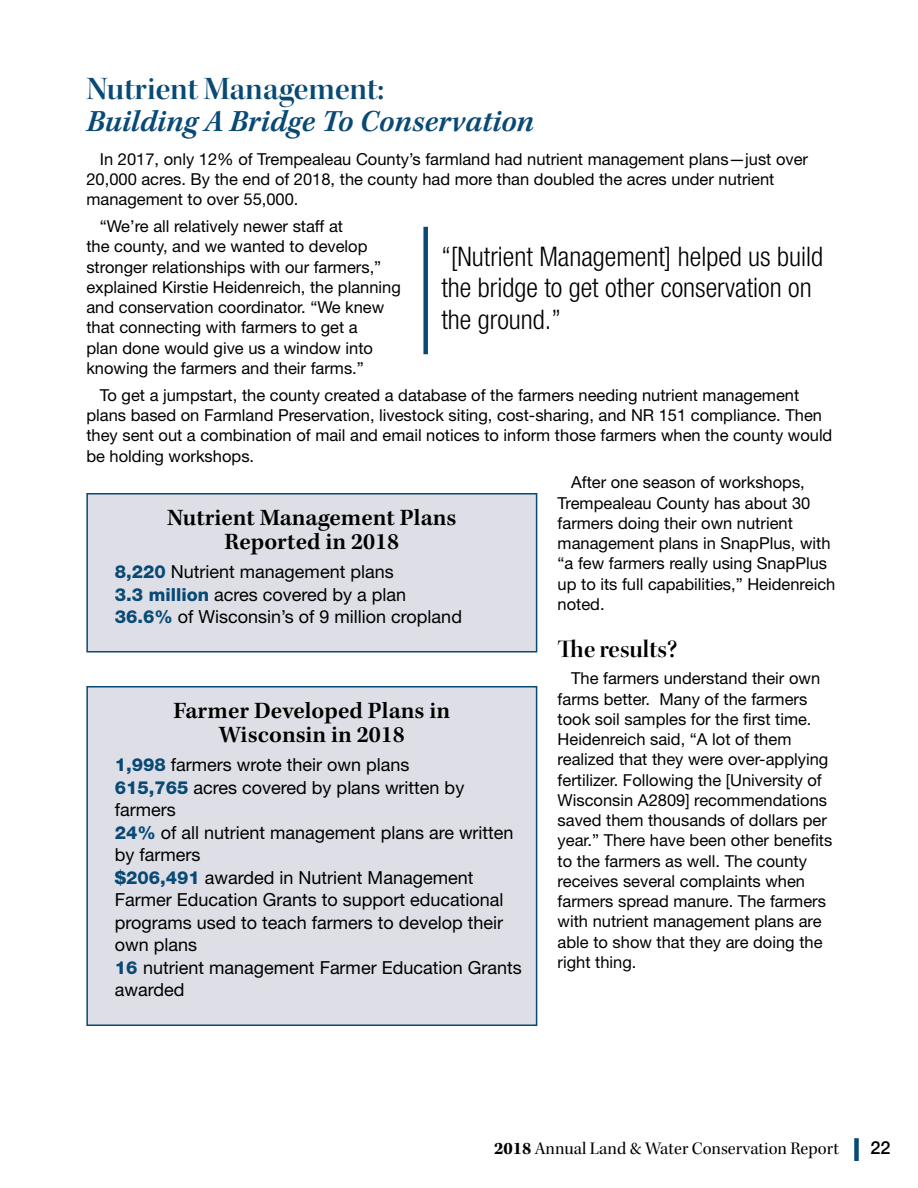
<style>
.page{position:relative;width:918px;height:1188px;background:#fff}
.page>*{position:absolute;margin:0;border:0;box-sizing:border-box;transform-origin:0 0}
.t1{font:33px "Kepler Std Semibold Disp";color:#084975}
.t2{font:italic 600 31.5px "Kepler Std";color:#084975}
.t3{font:300 condensed 27px/31.5px "Helvetica Neue LT Std";color:#000}
.t4{font:25.5px "Kepler Std Semibold Disp";color:#000}
.t5{font:600 24px/24px "Kepler Std";color:#000;text-align:center}
.t6{font:18px/22.5px "Helvetica Neue LT Std";color:#000}
.t7{font:18px "Kepler Std Subh";color:#000}
.t8{font:500 18px "Helvetica Neue LT Std";color:#000}
.t9{font:16.5px/20.2px "Helvetica Neue LT Std";color:#000}
.s1{font-weight:800;color:#084975}
.s2{font-family:"Kepler Std";font-weight:700}
</style>
<div class="page">
<div style="left:854px;top:1138px;width:5px;height:23px;background:#084975"></div>
<div style="left:87px;top:687px;width:450px;height:338px;background:#dddee6"></div>
<div style="left:86px;top:686px;width:451px;height:340px;border:2px solid #084975"></div>
<div style="left:423px;top:227px;width:5px;height:127px;background:#084975"></div>
<div style="left:87px;top:494px;width:450px;height:158px;background:#dddee6"></div>
<div style="left:86px;top:493px;width:451px;height:160px;border:2px solid #084975"></div>
<h1 class="t1" style="left:86px;top:70px;width:299px">Nutrient Management:</h1>
<h2 class="t2" style="left:86px;top:103px;width:449px">Building A Bridge To Conservation</h2>
<p class="t9" style="left:86px;top:148px;width:723px;text-indent:13px">In 2017, only 12% of Trempealeau County’s farmland had nutrient management plans—just over<br>20,000 acres. By the end of 2018, the county had more than doubled the acres under nutrient management to over 55,000.</p>
<p class="t9" style="left:86px;top:216px;width:316px;text-indent:13px">“We’re all relatively newer staff at<br>the county, and we wanted to develop stronger relationships with our farmers,” explained Kirstie Heidenreich, the planning and conservation coordinator. “We knew that connecting with farmers to get a<br>plan done would give us a window into knowing the farmers and their farms.”</p>
<p class="t9" style="left:86px;top:385px;width:748px;text-indent:13px">To get a jumpstart, the county created a database of the farmers needing nutrient management plans based on Farmland Preservation, livestock siting, cost-sharing, and NR 151 compliance. Then they sent out a combination of mail and email notices to inform those farmers when the county would be holding workshops.</p>
<p class="t9" style="left:558px;top:472px;width:279px;text-indent:13px">After one season of workshops,<br>Trempealeau County has about 30 farmers doing their own nutrient management plans in SnapPlus, with “a few farmers really using SnapPlus up to its full capabilities,” Heidenreich noted.</p>
<h3 class="t4" style="left:558px;top:635px;width:121px">The results?</h3>
<p class="t9" style="left:558px;top:668px;width:276px;text-indent:13px">The farmers understand their own farms better. Many of the farmers took soil samples for the first time.<br>Heidenreich said, “A lot of them realized that they were over-applying fertilizer. Following the [University of Wisconsin A2809] recommendations saved them thousands of dollars per year.” There have been other benefits to the farmers as well. The county receives several complaints when farmers spread manure. The farmers with nutrient management plans are able to show that they are doing the right thing.</p>
<h3 class="t3" style="left:441px;top:240px;width:383px">“[Nutrient Management] helped us build the bridge to get other conservation on the ground.”</h3>
<h3 class="t5" style="left:167px;top:506px;width:291px">Nutrient Management Plans<br>Reported in 2018</h3>
<p class="t6" style="left:115px;top:560px;width:349px"><span class="s1">8,220</span> Nutrient management plans<br><span class="s1">3.3 million</span> acres covered by a plan<br><span class="s1">36.6%</span> of Wisconsin’s of 9 million cropland</p>
<h3 class="t5" style="left:174px;top:699px;width:278px">Farmer Developed Plans in<br>Wisconsin in 2018</h3>
<p class="t6" style="left:115px;top:753px;width:408px"><span class="s1">1,998</span> farmers wrote their own plans<br><span class="s1">615,765</span> acres covered by plans written by farmers<br><span class="s1">24%</span> of all nutrient management plans are written by farmers<br><span class="s1">$206,491</span> awarded in Nutrient Management<br>Farmer Education Grants to support educational programs used to teach farmers to develop their own plans<br><span class="s1">16</span> nutrient management Farmer Education Grants awarded</p>
<p class="t7" style="left:494px;top:1138px;width:346px"><span class="s2">2018</span> Annual Land &amp; Water Conservation Report</p>
<p class="t8" style="left:870px;top:1137px;width:22px">22</p>
</div>
